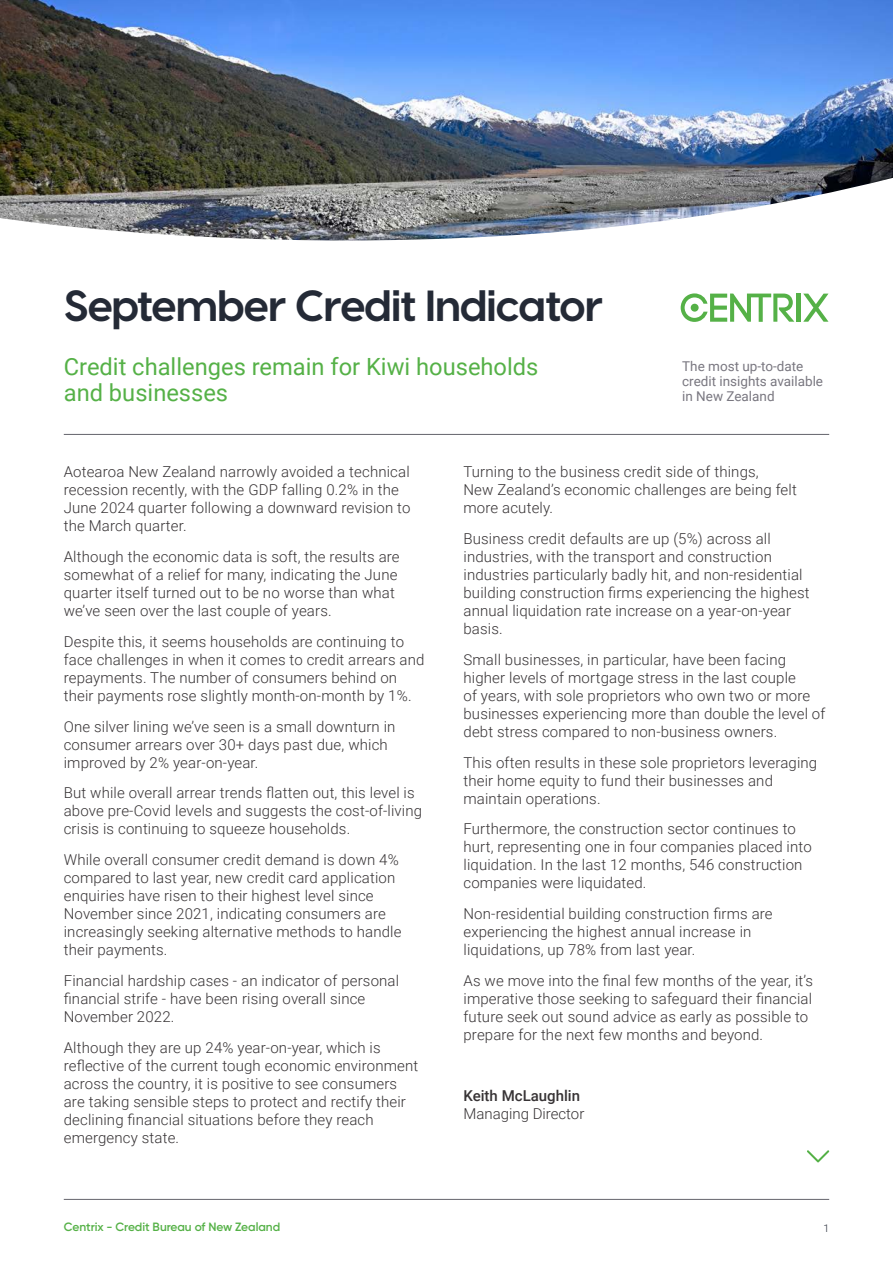
<style>
.page{position:relative;width:893px;height:1263px;background:#fff}
.page>*{position:absolute;margin:0;border:0;box-sizing:border-box;transform-origin:0 0}
.t1{font:700 43.5px "Visby CF";letter-spacing:-.02em;color:#242a36}
.t2{font:23.7px/25.5px "Roboto";color:#55b147}
.t3{font:300 15px/18px "Roboto";letter-spacing:.01em;color:#373335}
.t4{font:13.5px/15px "Roboto";color:#797780}
.t5{font:600 12px "Gilroy";letter-spacing:-.005em;color:#55b147}
.t6{font:300 10.5px "Roboto";color:#242a36}
.s1{font-weight:500}
</style>
<div class="page">
<hr style="left:64px;top:1199px;width:765px;height:1px;background:#64646c">
<img style="left:0;top:0;width:893px;height:241px">
<svg style="left:803px;top:294px;width:25px;height:28px"></svg>
<hr style="left:797px;top:294px;width:4px;height:28px;background:#55b147">
<svg style="left:681px;top:293px;width:113px;height:29px"></svg>
<hr style="left:64px;top:434px;width:765px;height:1px;background:#64646c">
<svg style="left:807px;top:1150px;width:22px;height:12px"></svg>
<p class="t1" style="left:64px;top:278px;width:541px">September Credit Indicator</p>
<p class="t2" style="left:64px;top:353px;width:476px">Credit challenges remain for Kiwi households and businesses</p>
<p class="t4" style="left:682px;top:358px;width:142px">The most up-to-date credit insights available in New Zealand</p>
<p class="t3" style="left:64px;top:462px;width:348px">Aotearoa New Zealand narrowly avoided a technical recession recently, with the GDP falling 0.2% in the June 2024 quarter following a downward revision to the March quarter.</p>
<p class="t3" style="left:64px;top:547px;width:337px">Although the economic data is soft, the results are somewhat of a relief for many, indicating the June quarter itself turned out to be no worse than what we’ve seen over the last couple of years.</p>
<p class="t3" style="left:64px;top:632px;width:362px">Despite this, it seems households are continuing to face challenges in when it comes to credit arrears and repayments. The number of consumers behind on their payments rose slightly month-on-month by 1%.</p>
<p class="t3" style="left:64px;top:717px;width:333px">One silver lining we’ve seen is a small downturn in consumer arrears over 30+ days past due, which improved by 2% year-on-year.</p>
<p class="t3" style="left:64px;top:783px;width:360px">But while overall arrear trends flatten out, this level is above pre-Covid levels and suggests the cost-of-living crisis is continuing to squeeze households.</p>
<p class="t3" style="left:64px;top:850px;width:339px">While overall consumer credit demand is down 4% compared to last year, new credit card application enquiries have risen to their highest level since November since 2021, indicating consumers are increasingly seeking alternative methods to handle their payments.</p>
<p class="t3" style="left:64px;top:971px;width:337px">Financial hardship cases - an indicator of personal financial strife - have been rising overall since<br>November 2022.</p>
<p class="t3" style="left:64px;top:1038px;width:356px">Although they are up 24% year-on-year, which is reflective of the current tough economic environment across the country, it is positive to see consumers are taking sensible steps to protect and rectify their declining financial situations before they reach emergency state.</p>
<p class="t3" style="left:463px;top:462px;width:335px">Turning to the business credit side of things,<br>New Zealand’s economic challenges are being felt more acutely.</p>
<p class="t3" style="left:463px;top:529px;width:348px">Business credit defaults are up (5%) across all industries, with the transport and construction industries particularly badly hit, and non-residential building construction firms experiencing the highest annual liquidation rate increase on a year-on-year basis.</p>
<p class="t3" style="left:463px;top:650px;width:363px">Small businesses, in particular, have been facing higher levels of mortgage stress in the last couple<br>of years, with sole proprietors who own two or more businesses experiencing more than double the level of debt stress compared to non-business owners.</p>
<p class="t3" style="left:463px;top:753px;width:355px">This often results in these sole proprietors leveraging their home equity to fund their businesses and maintain operations.</p>
<p class="t3" style="left:463px;top:819px;width:350px">Furthermore, the construction sector continues to hurt, representing one in four companies placed into liquidation. In the last 12 months, 546 construction companies were liquidated.</p>
<p class="t3" style="left:463px;top:904px;width:311px">Non-residential building construction firms are experiencing the highest annual increase in liquidations, up 78% from last year.</p>
<p class="t3" style="left:463px;top:971px;width:351px">As we move into the final few months of the year, it’s imperative those seeking to safeguard their financial future seek out sound advice as early as possible to prepare for the next few months and beyond.</p>
<p class="t3" style="left:463px;top:1086px;width:122px"><span class="s1">Keith McLaughlin<br></span>Managing Director</p>
<p class="t5" style="left:64px;top:1219px;width:218px">Centrix - Credit Bureau of New Zealand</p>
<p class="t6" style="left:823px;top:1221px;width:7px">1</p>
</div>
